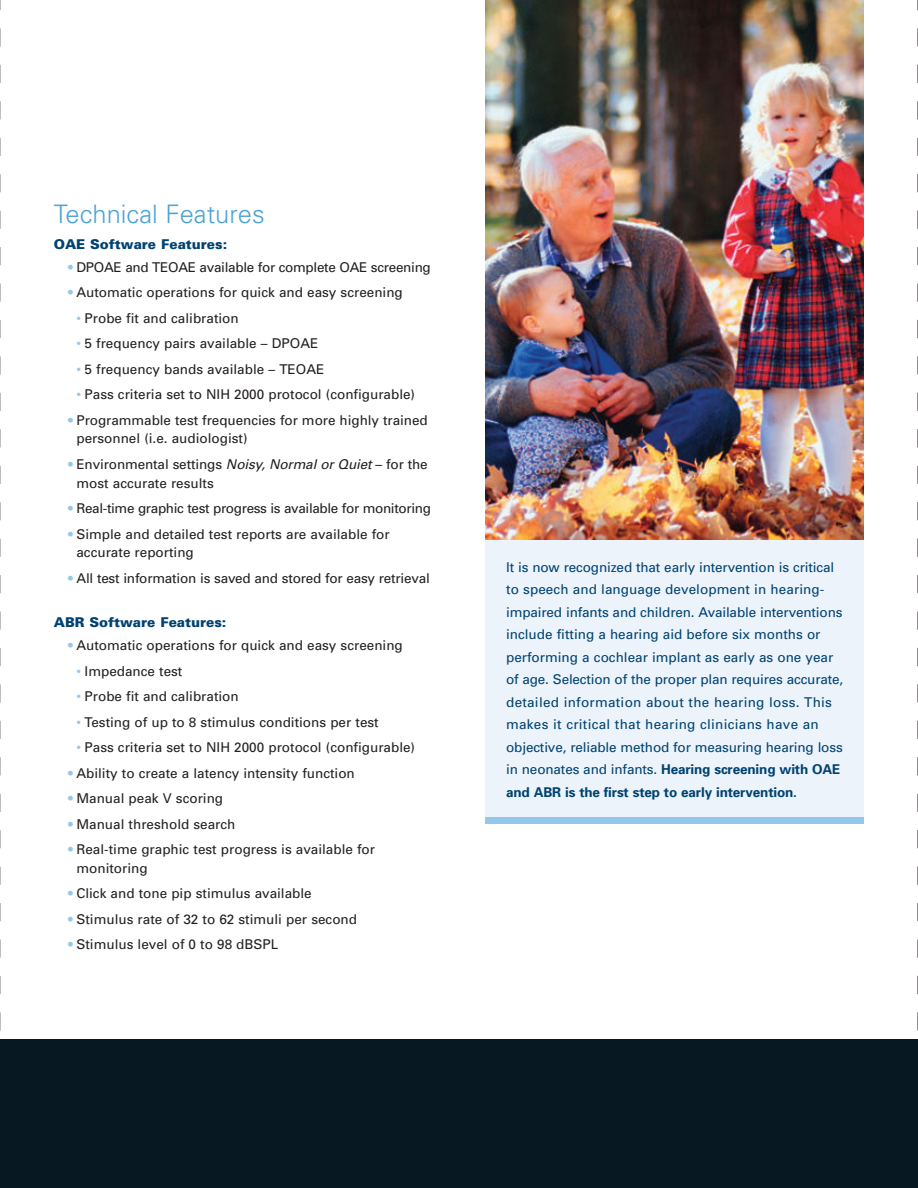
<style>
.page{position:relative;width:918px;height:1188px;background:#fff}
.page>*{position:absolute;margin:0;border:0;box-sizing:border-box;transform-origin:0 0}
.t1{font:300 25.5px "Univers";color:#4aa3d5}
.t2{font:13.5px/18.8px "Univers";color:#231f20}
.t3{font:13.5px/22.5px "Univers";color:#004270}
.t4{font:13.5px "Univers";letter-spacing:-.025em;color:#231f20}
.t5{font:13.5px "Univers";letter-spacing:-.02em;color:#231f20}
.t6{font:900 13.5px "Univers";color:#004270}
.s1{font-weight:900;color:#93c8eb}
.s2{color:#93c8eb}
.s3{font-style:italic}
.s4{font-weight:700}
</style>
<div class="page">
<div style="left:486px;top:817px;width:378px;height:7px;background:#93c8eb"></div>
<div style="left:486px;top:540px;width:378px;height:277px;background:#ecf3fa"></div>
<img style="left:486px;top:0;width:378px;height:539px">
<svg style="left:0;top:0;width:1px;height:1040px"></svg>
<svg style="left:917px;top:0;width:1px;height:1040px"></svg>
<div style="left:0;top:1040px;width:918px;height:148px;background:#071822"></div>
<h1 class="t1" style="left:54px;top:199px;width:212px">Technical Features</h1>
<p class="t6" style="left:54px;top:235px;width:175px">OAE Software Features:</p>
<p class="t5" style="left:67px;top:258px;width:365px"><span class="s1">•</span> DPOAE and TEOAE available for complete OAE screening</p>
<p class="t2" style="left:67px;top:283px;width:337px"><span class="s1">•</span> Automatic operations for quick and easy screening</p>
<p class="t2" style="left:76px;top:308px;width:164px"><span class="s2">•</span> Probe fit and calibration</p>
<p class="t2" style="left:76px;top:334px;width:243px"><span class="s2">•</span> 5 frequency pairs available – DPOAE</p>
<p class="t2" style="left:76px;top:359px;width:249px"><span class="s2">•</span> 5 frequency bands available – TEOAE</p>
<p class="t2" style="left:76px;top:385px;width:340px"><span class="s2">•</span> Pass criteria set to NIH 2000 protocol (configurable)</p>
<p class="t2" style="left:76px;top:410px;width:353px;text-indent:-9px"><span class="s1">•</span> Programmable test frequencies for more highly trained personnel (i.e. audiologist)</p>
<p class="t2" style="left:76px;top:455px;width:353px;text-indent:-9px"><span class="s1">•</span> Environmental settings <span class="s3">Noisy, Normal or Quiet</span> – for the most accurate results</p>
<p class="t4" style="left:67px;top:500px;width:365px"><span class="s1">•</span> Real-time graphic test progress is available for monitoring</p>
<p class="t2" style="left:76px;top:524px;width:315px;text-indent:-9px"><span class="s1">•</span> Simple and detailed test reports are available for accurate reporting</p>
<p class="t2" style="left:67px;top:569px;width:364px"><span class="s1">•</span> All test information is saved and stored for easy retrieval</p>
<p class="t6" style="left:54px;top:614px;width:174px">ABR Software Features:</p>
<p class="t2" style="left:67px;top:636px;width:337px"><span class="s1">•</span> Automatic operations for quick and easy screening</p>
<p class="t2" style="left:76px;top:661px;width:107px"><span class="s2">•</span> Impedance test</p>
<p class="t2" style="left:76px;top:687px;width:164px"><span class="s2">•</span> Probe fit and calibration</p>
<p class="t2" style="left:76px;top:712px;width:304px"><span class="s2">•</span> Testing of up to 8 stimulus conditions per test</p>
<p class="t2" style="left:76px;top:738px;width:340px"><span class="s2">•</span> Pass criteria set to NIH 2000 protocol (configurable)</p>
<p class="t2" style="left:67px;top:763px;width:289px"><span class="s1">•</span> Ability to create a latency intensity function</p>
<p class="t2" style="left:67px;top:789px;width:157px"><span class="s1">•</span> Manual peak V scoring</p>
<p class="t2" style="left:67px;top:814px;width:170px"><span class="s1">•</span> Manual threshold search</p>
<p class="t2" style="left:76px;top:840px;width:300px;text-indent:-9px"><span class="s1">•</span> Real-time graphic test progress is available for monitoring</p>
<p class="t2" style="left:67px;top:884px;width:246px"><span class="s1">•</span> Click and tone pip stimulus available</p>
<p class="t2" style="left:67px;top:910px;width:291px"><span class="s1">•</span> Stimulus rate of 32 to 62 stimuli per second</p>
<p class="t2" style="left:67px;top:935px;width:213px"><span class="s1">•</span> Stimulus level of 0 to 98 dBSPL</p>
<p class="t3" style="left:506px;top:556px;width:339px">It is now recognized that early intervention is critical to speech and language development in hearing&shy;impaired infants and children. Available interventions include fitting a hearing aid before six months or performing a cochlear implant as early as one year of age. Selection of the proper plan requires accurate, detailed information about the hearing loss. This makes it critical that hearing clinicians have an objective, reliable method for measuring hearing loss in neonates and infants. <span class="s4">Hearing screening with OAE and ABR is the first step to early intervention.</span></p>
</div>
